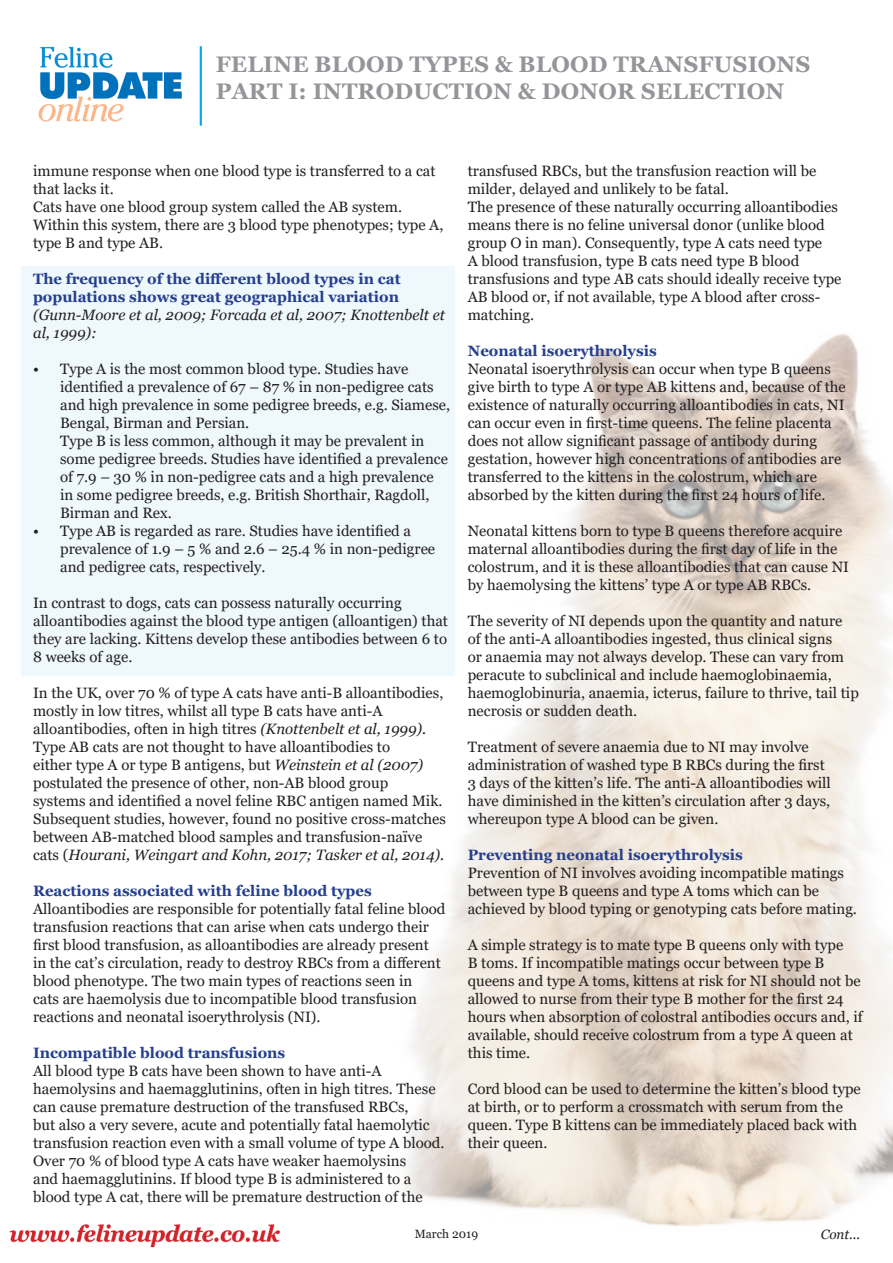
<style>
.page{position:relative;width:893px;height:1263px;background:#fff}
.page>*{position:absolute;margin:0;border:0;box-sizing:border-box;transform-origin:0 0}
.t1{font:700 22.5px/27px "Georgia";letter-spacing:.01em;color:#939598}
.t2{font:15px/18px "Georgia";color:#231f20}
.t3{font:700 15px/18px "Georgia";color:#253f8e}
.t4{font:italic 13.5px "Georgia";color:#231f20}
.t5{font:12px "Georgia";color:#231f20}
.s1{font-weight:400;font-style:italic;color:#231f20}
.s2{font-style:italic}
.s3{font-weight:700;color:#253f8e}
</style>
<div class="page">
<img style="left:406px;top:334px;width:487px;height:892px">
<div style="left:21px;top:266px;width:434px;height:410px;background:#eef8fd"></div>
<img style="left:9px;top:1224px;width:272px;height:24px">
<img style="left:38px;top:46px;width:164px;height:80px">
<p class="t1" style="left:216px;top:50px;width:596px">FELINE BLOOD TYPES &amp; BLOOD TRANSFUSIONS<br>PART I: INTRODUCTION &amp; DONOR SELECTION</p>
<p class="t2" style="left:33px;top:162px;width:404px">immune response when one blood type is transferred to a cat that lacks it.</p>
<p class="t2" style="left:33px;top:198px;width:412px">Cats have one blood group system called the AB system.<br>Within this system, there are 3 blood type phenotypes; type A, type B and type AB.</p>
<p class="t3" style="left:33px;top:270px;width:413px">The frequency of the different blood types in cat populations shows great geographical variation <span class="s1">(Gunn-Moore et al, 2009; Forcada et al, 2007; Knottenbelt et al, 1999):</span></p>
<p class="t2" style="left:60px;top:360px;width:392px;text-indent:-27px">• Type A is the most common blood type. Studies have identified a prevalence of 67 – 87 % in non-pedigree cats and high prevalence in some pedigree breeds, e.g. Siamese, Bengal, Birman and Persian.<br>Type B is less common, although it may be prevalent in some pedigree breeds. Studies have identified a prevalence of 7.9 – 30 % in non-pedigree cats and a high prevalence in some pedigree breeds, e.g. British Shorthair, Ragdoll, Birman and Rex.</p>
<p class="t2" style="left:60px;top:522px;width:377px;text-indent:-27px">• Type AB is regarded as rare. Studies have identified a prevalence of 1.9 – 5 % and 2.6 – 25.4 % in non-pedigree and pedigree cats, respectively.</p>
<p class="t2" style="left:33px;top:594px;width:416px">In contrast to dogs, cats can possess naturally occurring alloantibodies against the blood type antigen (alloantigen) that they are lacking. Kittens develop these antibodies between 6 to 8 weeks of age.</p>
<p class="t2" style="left:33px;top:684px;width:414px">In the UK, over 70 % of type A cats have anti-B alloantibodies, mostly in low titres, whilst all type B cats have anti-A alloantibodies, often in high titres <span class="s2">(Knottenbelt et al, 1999).<br></span>Type AB cats are not thought to have alloantibodies to<br>either type A or type B antigens, but <span class="s2">Weinstein et al (2007) </span>postulated the presence of other, non-AB blood group<br>systems and identified a novel feline RBC antigen named Mik.<br>Subsequent studies, however, found no positive cross-matches between AB-matched blood samples and transfusion-naïve cats (<span class="s2">Hourani, Weingart and Kohn, 2017; Tasker et al, 2014).</span></p>
<p class="t2" style="left:33px;top:882px;width:414px"><span class="s3">Reactions associated with feline blood types </span>Alloantibodies are responsible for potentially fatal feline blood transfusion reactions that can arise when cats undergo their first blood transfusion, as alloantibodies are already present in the cat’s circulation, ready to destroy RBCs from a different blood phenotype. The two main types of reactions seen in<br>cats are haemolysis due to incompatible blood transfusion reactions and neonatal isoerythrolysis (NI).</p>
<p class="t3" style="left:33px;top:1044px;width:254px">Incompatible blood transfusions</p>
<p class="t2" style="left:33px;top:1062px;width:413px">All blood type B cats have been shown to have anti-A haemolysins and haemagglutinins, often in high titres. These can cause premature destruction of the transfused RBCs,<br>but also a very severe, acute and potentially fatal haemolytic transfusion reaction even with a small volume of type A blood.<br>Over 70 % of blood type A cats have weaker haemolysins<br>and haemagglutinins. If blood type B is administered to a blood type A cat, there will be premature destruction of the</p>
<p class="t2" style="left:468px;top:162px;width:350px">transfused RBCs, but the transfusion reaction will be milder, delayed and unlikely to be fatal.</p>
<p class="t2" style="left:468px;top:198px;width:375px">The presence of these naturally occurring alloantibodies means there is no feline universal donor (unlike blood group O in man). Consequently, type A cats need type<br>A blood transfusion, type B cats need type B blood transfusions and type AB cats should ideally receive type AB blood or, if not available, type A blood after cross&shy;matching.</p>
<p class="t3" style="left:468px;top:342px;width:191px">Neonatal isoerythrolysis</p>
<p class="t2" style="left:468px;top:360px;width:380px">Neonatal isoerythrolysis can occur when type B queens give birth to type A or type AB kittens and, because of the existence of naturally occurring alloantibodies in cats, NI can occur even in first-time queens. The feline placenta does not allow significant passage of antibody during gestation, however high concentrations of antibodies are transferred to the kittens in the colostrum, which are absorbed by the kitten during the first 24 hours of life.</p>
<p class="t2" style="left:468px;top:522px;width:383px">Neonatal kittens born to type B queens therefore acquire maternal alloantibodies during the first day of life in the colostrum, and it is these alloantibodies that can cause NI by haemolysing the kittens’ type A or type AB RBCs.</p>
<p class="t2" style="left:468px;top:612px;width:393px">The severity of NI depends upon the quantity and nature of the anti-A alloantibodies ingested, thus clinical signs<br>or anaemia may not always develop. These can vary from peracute to subclinical and include haemoglobinaemia, haemoglobinuria, anaemia, icterus, failure to thrive, tail tip necrosis or sudden death.</p>
<p class="t2" style="left:468px;top:738px;width:364px">Treatment of severe anaemia due to NI may involve administration of washed type B RBCs during the first 3 days of the kitten’s life. The anti-A alloantibodies will have diminished in the kitten’s circulation after 3 days, whereupon type A blood can be given.</p>
<p class="t3" style="left:468px;top:846px;width:277px">Preventing neonatal isoerythrolysis</p>
<p class="t2" style="left:468px;top:864px;width:391px">Prevention of NI involves avoiding incompatible matings between type B queens and type A toms which can be achieved by blood typing or genotyping cats before mating.</p>
<p class="t2" style="left:468px;top:936px;width:397px">A simple strategy is to mate type B queens only with type<br>B toms. If incompatible matings occur between type B queens and type A toms, kittens at risk for NI should not be allowed to nurse from their type B mother for the first 24 hours when absorption of colostral antibodies occurs and, if available, should receive colostrum from a type A queen at this time.</p>
<p class="t2" style="left:468px;top:1080px;width:395px">Cord blood can be used to determine the kitten’s blood type at birth, or to perform a crossmatch with serum from the queen. Type B kittens can be immediately placed back with their queen.</p>
<p class="t5" style="left:415px;top:1226px;width:65px">March 2019</p>
<p class="t4" style="left:821px;top:1226px;width:41px">Cont...</p>
</div>
